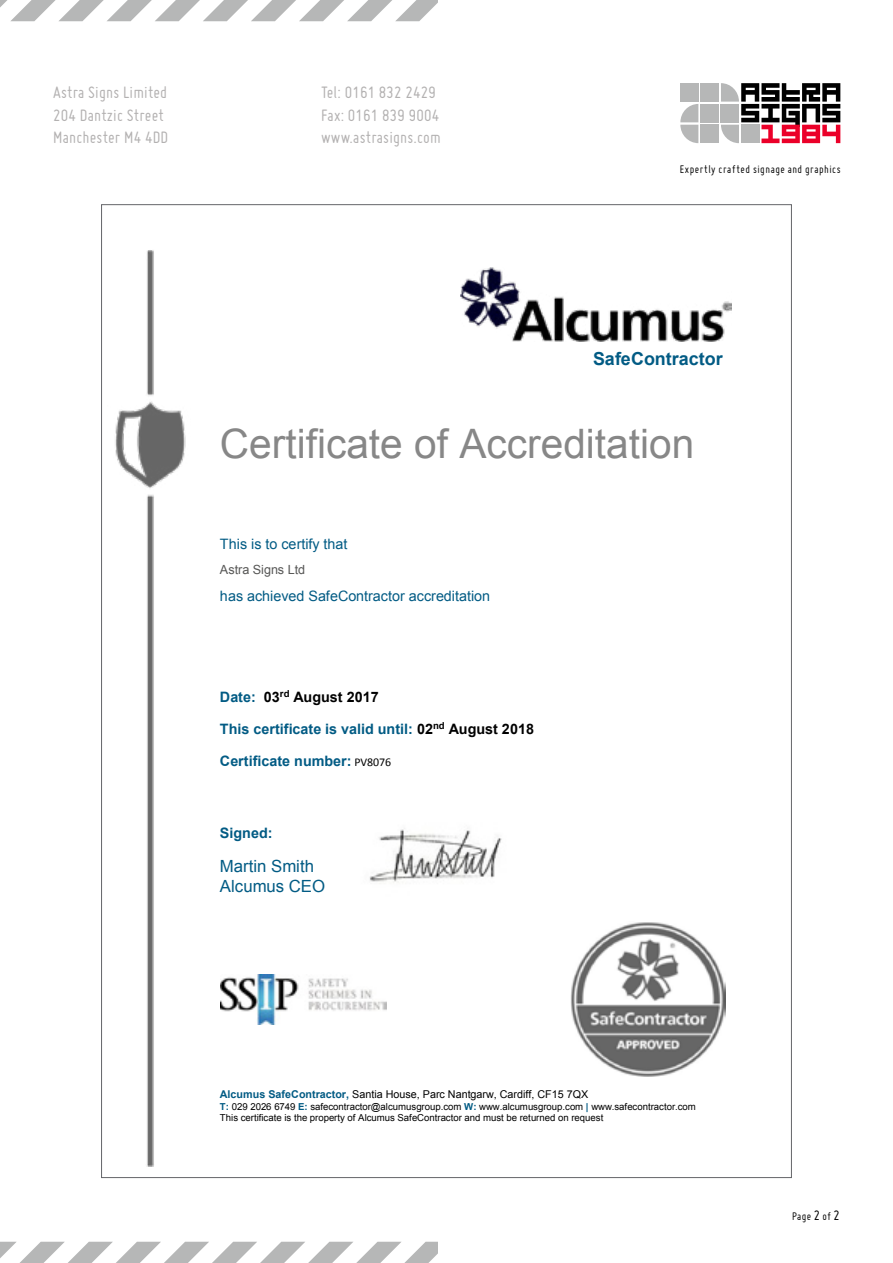
<style>
.page{position:relative;width:893px;height:1263px;background:#fff}
.page>*{position:absolute;margin:0;border:0;box-sizing:border-box;transform-origin:0 0}
.t1{font:40.65px "Arial";color:#878787}
.t2{font:18px/22.5px "Miso";letter-spacing:.01em;color:#b3b1b1}
.t3{font:700 18px "Arial";color:#025b84}
.t4{font:16.8px/20.1px "Arial";color:#025b84}
.t5{font:700 14.4px "Arial";color:#025b84}
.t6{font:14.4px "Arial";color:#025b84}
.t7{font:700 14.4px "Arial";color:#000}
.t8{font:12.6px "Arial";color:#575756}
.t9{font:12px "Miso";letter-spacing:.04em;color:#000}
.t10{font:10.8px "Arial";color:#000}
.t11{font:9.6px/10.5px "Arial";letter-spacing:-.005em;color:#000}
.s1{color:#025b84}
.s2{color:#000}
.s3{font-family:"Calibri";font-weight:400;font-size:11.85px;color:#000}
.s4{font-weight:700;color:#025b84}
.s5{font-size:15px}
</style>
<div class="page">
<img style="left:460px;top:267px;width:272px;height:75px">
<img style="left:115px;top:250px;width:71px;height:917px">
<img style="left:369px;top:828px;width:133px;height:55px">
<img style="left:220px;top:975px;width:166px;height:49px">
<img style="left:571px;top:922px;width:154px;height:155px">
<svg style="left:0;top:1242px;width:438px;height:21px"></svg>
<svg style="left:0;top:0;width:438px;height:21px"></svg>
<div style="left:701px;top:125px;width:18px;height:18px;background:#b6b7b7"></div>
<div style="left:701px;top:104px;width:18px;height:18px;background:#b6b7b7"></div>
<div style="left:680px;top:83px;width:18px;height:19px;background:#b6b7b7"></div>
<svg style="left:680px;top:104px;width:18px;height:39px"></svg>
<div style="left:701px;top:83px;width:18px;height:19px;background:#b6b7b7"></div>
<svg style="left:721px;top:83px;width:119px;height:60px"></svg>
<h2 class="t2" style="left:53px;top:81px;width:117px">Astra Signs Limited<br>204 Dantzic Street<br>Manchester M4 4DD</h2>
<h2 class="t2" style="left:321px;top:81px;width:121px">Tel: 0161 832 2429<br>Fax: 0161 839 9004 www.astrasigns.com</h2>
<p class="t9" style="left:680px;top:163px;width:163px">Expertly crafted signage and graphics</p>
<h2 class="t3" style="left:593px;top:347px;width:131px">SafeContractor</h2>
<h1 class="t1" style="left:220px;top:417px;width:476px">Certificate of Accreditation</h1>
<h3 class="t6" style="left:220px;top:534px;width:129px">This is to certify that</h3>
<h3 class="t8" style="left:220px;top:561px;width:87px">Astra Signs Ltd</h3>
<h3 class="t6" style="left:220px;top:587px;width:272px">has achieved SafeContractor accreditation</h3>
<h3 class="t7" style="left:220px;top:687px;width:160px"><span class="s1">Date:</span> 03<sup>rd</sup> August 2017</h3>
<h3 class="t5" style="left:220px;top:719px;width:316px">This certificate is valid until: <span class="s2">02</span><sup>nd</sup> <span class="s2">August 2018</span></h3>
<h3 class="t5" style="left:220px;top:752px;width:173px">Certificate number: <span class="s3">PV8076</span></h3>
<h3 class="t5" style="left:220px;top:823px;width:54px">Signed:</h3>
<h3 class="t4" style="left:220px;top:856px;width:107px">Martin Smith<br>Alcumus CEO</h3>
<p class="t10" style="left:220px;top:1087px;width:370px"><span class="s4">Alcumus SafeContractor,</span> Santia House, Parc Nantgarw, Cardiff, CF15 7QX</p>
<p class="t11" style="left:220px;top:1102px;width:477px"><span class="s4">T:</span> 029 2026 6749 <span class="s4">E:</span> safecontractor@alcumusgroup.com <span class="s4">W:</span> www.alcumusgroup.com <span class="s4">|</span> www.safecontractor.com<br>This certificate is the property of Alcumus SafeContractor and must be returned on request</p>
<p class="t9" style="left:792px;top:1209px;width:49px">Page <span class="s5">2</span> of <span class="s5">2</span></p>
</div>
